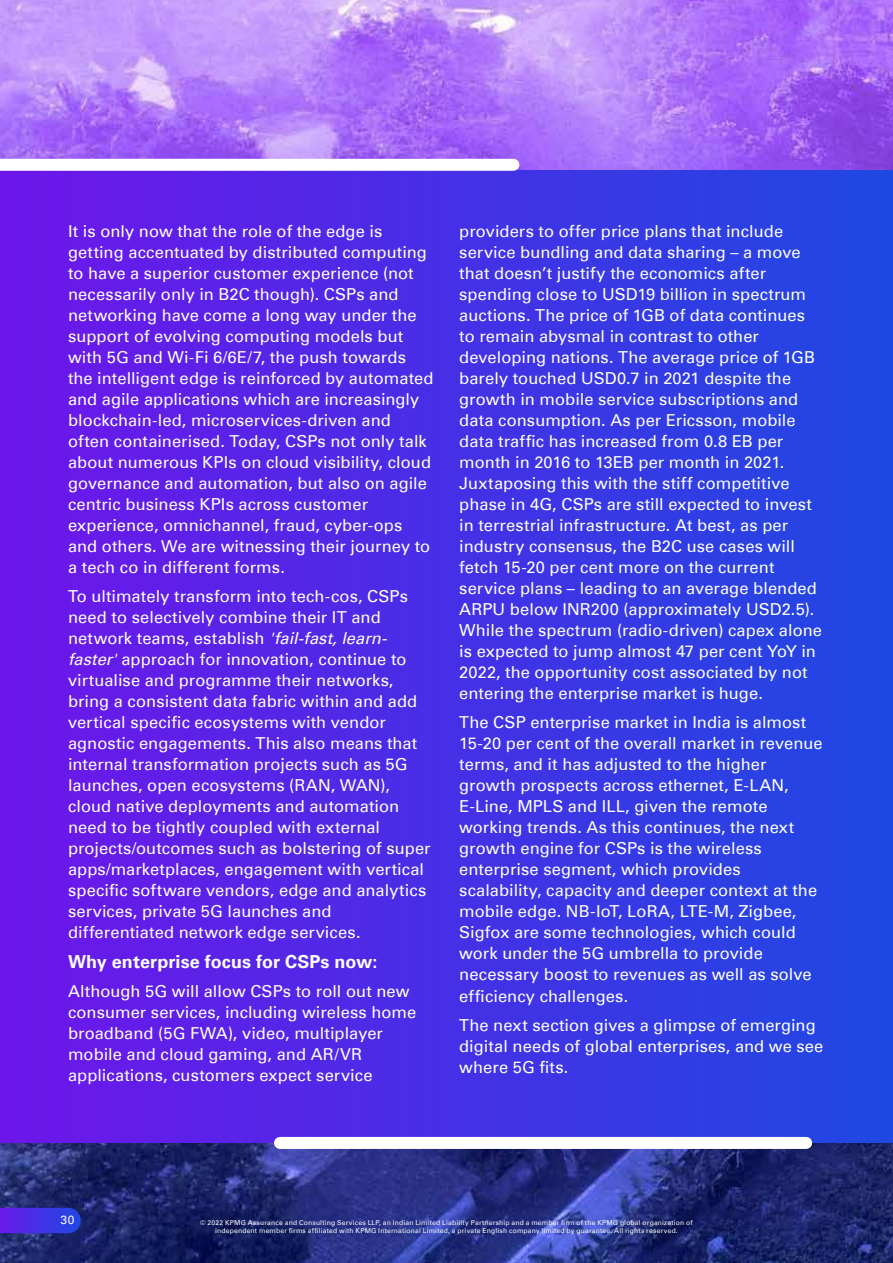
<style>
.page{position:relative;width:893px;height:1263px;background:#fff}
.page>*{position:absolute;margin:0;border:0;box-sizing:border-box;transform-origin:0 0}
.t1{font:700 18px "Universfor KPMG";letter-spacing:.005em;color:#fff}
.t2{font:16.5px/21px "Universfor KPMG";letter-spacing:.005em;color:#fff}
.t3{font:12px "Universfor KPMG";color:#fff}
.t4{font:6.75px/8.1px "Universfor KPMG";letter-spacing:.03em;color:#fff;text-align:center}
.s1{font-style:italic}
</style>
<div class="page">
<img style="left:0;top:0;width:893px;height:1263px">
<div style="left:0;top:171px;width:893px;height:972px;background:linear-gradient(to right,#6e15ea,#1f49e2)"></div>
<div style="left:0;top:159px;width:513px;height:12px;background:#fff"></div>
<div style="left:280px;top:1137px;width:526px;height:12px;background:#fff"></div>
<svg style="left:0;top:1208px;width:81px;height:25px;background:#422fe1"></svg>
<p class="t2" style="left:68px;top:220px;width:367px">It is only now that the role of the edge is getting accentuated by distributed computing to have a superior customer experience (not necessarily only in B2C though). CSPs and networking have come a long way under the support of evolving computing models but with 5G and Wi-Fi 6/6E/7, the push towards the intelligent edge is reinforced by automated and agile applications which are increasingly blockchain-led, microservices-driven and often containerised. Today, CSPs not only talk about numerous KPIs on cloud visibility, cloud governance and automation, but also on agile centric business KPIs across customer experience, omnichannel, fraud, cyber-ops and others. We are witnessing their journey to a tech co in different forms.</p>
<p class="t2" style="left:68px;top:586px;width:364px">To ultimately transform into tech-cos, CSPs need to selectively combine their IT and network teams, establish <span class="s1">'fail-fast, learn&shy;faster'</span> approach for innovation, continue to virtualise and programme their networks, bring a consistent data fabric within and add vertical specific ecosystems with vendor agnostic engagements. This also means that internal transformation projects such as 5G launches, open ecosystems (RAN, WAN), cloud native deployments and automation need to be tightly coupled with external projects/outcomes such as bolstering of super apps/marketplaces, engagement with vertical specific software vendors, edge and analytics services, private 5G launches and differentiated network edge services.</p>
<p class="t1" style="left:68px;top:951px;width:311px">Why enterprise focus for CSPs now:</p>
<p class="t2" style="left:68px;top:981px;width:350px">Although 5G will allow CSPs to roll out new consumer services, including wireless home broadband (5G FWA), video, multiplayer mobile and cloud gaming, and AR/VR applications, customers expect service</p>
<p class="t2" style="left:459px;top:220px;width:364px">providers to offer price plans that include service bundling and data sharing – a move that doesn’t justify the economics after spending close to USD19 billion in spectrum auctions. The price of 1GB of data continues to remain abysmal in contrast to other developing nations. The average price of 1GB barely touched USD0.7 in 2021 despite the growth in mobile service subscriptions and data consumption. As per Ericsson, mobile data traffic has increased from 0.8 EB per month in 2016 to 13EB per month in 2021.<br>Juxtaposing this with the stiff competitive phase in 4G, CSPs are still expected to invest in terrestrial infrastructure. At best, as per industry consensus, the B2C use cases will fetch 15-20 per cent more on the current service plans – leading to an average blended ARPU below INR200 (approximately USD2.5).<br>While the spectrum (radio-driven) capex alone is expected to jump almost 47 per cent YoY in 2022, the opportunity cost associated by not entering the enterprise market is huge.</p>
<p class="t2" style="left:459px;top:712px;width:365px">The CSP enterprise market in India is almost 15-20 per cent of the overall market in revenue terms, and it has adjusted to the higher growth prospects across ethernet, E-LAN, E-Line, MPLS and ILL, given the remote working trends. As this continues, the next growth engine for CSPs is the wireless enterprise segment, which provides scalability, capacity and deeper context at the mobile edge. NB-IoT, LoRA, LTE-M, Zigbee, Sigfox are some technologies, which could work under the 5G umbrella to provide necessary boost to revenues as well as solve efficiency challenges.</p>
<p class="t2" style="left:459px;top:1015px;width:366px">The next section gives a glimpse of emerging digital needs of global enterprises, and we see where 5G fits.</p>
<p class="t3" style="left:61px;top:1212px;width:15px">30</p>
<p class="t4" style="left:200px;top:1219px;width:494px">© 2022 KPMG Assurance and Consulting Services LLP, an Indian Limited Liability Partnership and a member firm of the KPMG global organization of independent member firms affiliated with KPMG International Limited, a private English company limited by guarantee. All rights reserved.</p>
</div>
